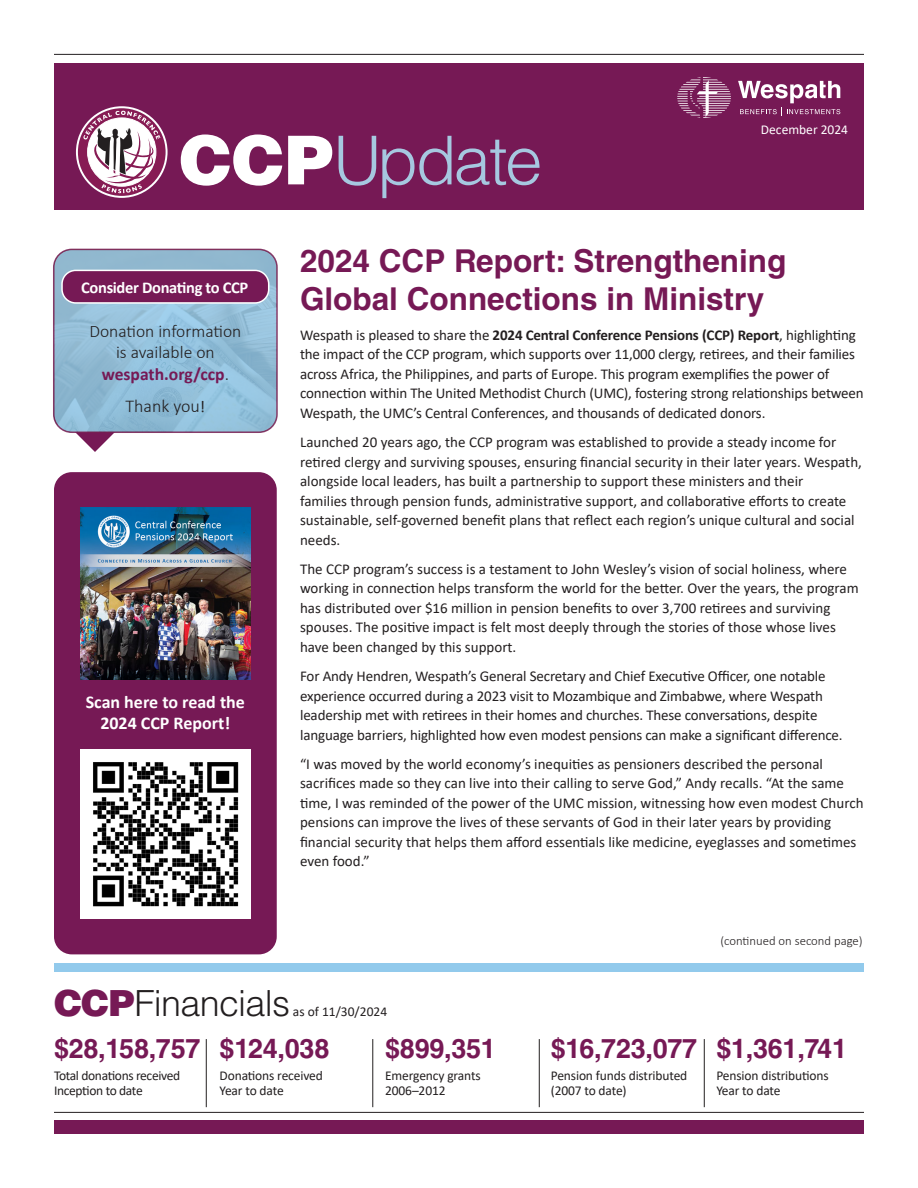
<style>
.page{position:relative;width:918px;height:1188px;background:#fff}
.page>*{position:absolute;margin:0;border:0;box-sizing:border-box;transform-origin:0 0}
.t1{font:300 67.5px "Helvetica LT Std";letter-spacing:-.04em;color:#a6c8e0}
.t2{font:300 36px "Helvetica LT Std";letter-spacing:-.02em;color:#231f20}
.A-head___Helvetica_Bold{font:700 31.5px/37.5px "Helvetica LT Std";color:#761955}
.financials___large_figure{font:700 27px "Helvetica LT Std";letter-spacing:-.01em;color:#761955}
.t3{font:700 18px/21px "Calibri";color:#fff;text-align:center}
.body_w_sp_after{font:300 18px "Calibri";color:#231f20}
.body_w_sp_after-2{font:300 17.7px/21.3px "Calibri";color:#231f20;text-align:center}
.t4{font:700 16.5px "Calibri";letter-spacing:-.02em;color:#fff}
.t5{font:15px/19.5px "Calibri";color:#231f20}
.financial_info___FL_sm{font:13.5px/15px "Calibri";letter-spacing:-.01em;color:#231f20}
.t6{font:13.5px "Calibri";color:#fff}
.t7{font:300 12.75px "Calibri";color:#231f20}
.s1{font-weight:900;color:#fff}
.s2{font-weight:700;color:#761955}
.s3{font-weight:400;font-size:16.5px}
.s4{font-weight:700}
.s5{font-weight:900;color:#761955}
</style>
<div class="page">
<div style="left:54px;top:472px;width:223px;height:482px;background:#761955;border-radius:18px"></div>
<svg style="left:66px;top:432px;width:48px;height:20px"></svg>
<svg style="left:54px;top:249px;width:223px;height:183px;background:#92bdd7"></svg>
<div style="left:53px;top:249px;width:225px;height:184px;border:2px solid #761e55;border-radius:18px"></div>
<div style="left:54px;top:1121px;width:810px;height:13px;background:#761955"></div>
<hr style="left:206px;top:1039px;width:1px;height:68px;background:#231f20">
<hr style="left:372px;top:1039px;width:1px;height:68px;background:#231f20">
<hr style="left:539px;top:1039px;width:1px;height:68px;background:#231f20">
<hr style="left:704px;top:1039px;width:1px;height:68px;background:#231f20">
<hr style="left:54px;top:1112px;width:810px;height:1px;background:#231f20">
<div style="left:54px;top:63px;width:810px;height:147px;background:#761955"></div>
<svg style="left:78px;top:108px;width:88px;height:88px"></svg>
<svg style="left:83px;top:111px;width:77px;height:82px;background:#b88fa5"></svg>
<div style="left:76px;top:106px;width:92px;height:92px;border:2px solid #fff;border-radius:50%"></div>
<hr style="left:54px;top:54px;width:810px;height:1px;background:#231f20">
<svg style="left:738px;top:81px;width:102px;height:35px"></svg>
<svg style="left:677px;top:77px;width:54px;height:41px"></svg>
<div style="left:54px;top:964px;width:810px;height:8px;background:#92caec"></div>
<div style="left:62px;top:270px;width:207px;height:33px;background:#761955;border-radius:14px"></div>
<div style="left:61px;top:270px;width:208px;height:34px;border:2px solid #fff;border-radius:14px"></div>
<img style="left:81px;top:750px;width:169px;height:169px">
<img style="left:81px;top:508px;width:169px;height:171px">
<p class="t1" style="left:179px;top:118px;width:365px"><span class="s1">CCP</span>Update</p>
<p class="t6" style="left:761px;top:120px;width:89px">December 2024</p>
<p class="t4" style="left:81px;top:276px;width:169px">Consider Donating to CCP</p>
<p class="body_w_sp_after-2" style="left:89px;top:320px;width:154px">Donation information is available on <span class="s2">wespath.org/ccp</span>.</p>
<p class="body_w_sp_after" style="left:126px;top:395px;width:81px">Thank you<span class="s3">!</span></p>
<p class="t3" style="left:86px;top:691px;width:161px">Scan here to read the<br>2024 CCP Report!</p>
<p class="A-head___Helvetica_Bold" style="left:300px;top:242px;width:488px">2024 CCP Report: Strengthening<br>Global Connections in Ministry</p>
<p class="t5" style="left:300px;top:325px;width:565px">Wespath is pleased to share the <span class="s4">2024 Central Conference Pensions (CCP) Report</span>, highlighting the impact of the CCP program, which supports over 11,000 clergy, retirees, and their families across Africa, the Philippines, and parts of Europe. This program exemplifies the power of connection within The United Methodist Church (UMC), fostering strong relationships between Wespath, the UMC’s Central Conferences, and thousands of dedicated donors.</p>
<p class="t5" style="left:300px;top:432px;width:563px">Launched 20 years ago, the CCP program was established to provide a steady income for retired clergy and surviving spouses, ensuring financial security in their later years. Wespath, alongside local leaders, has built a partnership to support these ministers and their<br>families through pension funds, administrative support, and collaborative efforts to create sustainable, self-governed benefit plans that reflect each region’s unique cultural and social needs.</p>
<p class="t5" style="left:300px;top:559px;width:560px">The CCP program’s success is a testament to John Wesley’s vision of social holiness, where working in connection helps transform the world for the better. Over the years, the program has distributed over $16 million in pension benefits to over 3,700 retirees and surviving spouses. The positive impact is felt most deeply through the stories of those whose lives have been changed by this support.</p>
<p class="t5" style="left:300px;top:666px;width:544px">For Andy Hendren, Wespath’s General Secretary and Chief Executive Officer, one notable experience occurred during a 2023 visit to Mozambique and Zimbabwe, where Wespath leadership met with retirees in their homes and churches. These conversations, despite language barriers, highlighted how even modest pensions can make a significant difference.</p>
<p class="t5" style="left:300px;top:754px;width:565px">“I was moved by the world economy’s inequities as pensioners described the personal sacrifices made so they can live into their calling to serve God,” Andy recalls. “At the same time, I was reminded of the power of the UMC mission, witnessing how even modest Church pensions can improve the lives of these servants of God in their later years by providing financial security that helps them afford essentials like medicine, eyeglasses and sometimes even food.”</p>
<p class="t7" style="left:720px;top:933px;width:144px">(continued on second page)</p>
<p class="t2" style="left:54px;top:981px;width:238px"><span class="s5">CCP</span>Financials</p>
<p class="financial_info___FL_sm" style="left:293px;top:1004px;width:96px">as of 11/30/2024</p>
<p class="financials___large_figure" style="left:54px;top:1032px;width:148px">$28,158,757</p>
<p class="financial_info___FL_sm" style="left:54px;top:1068px;width:128px">Total donations received<br>Inception to date</p>
<p class="financials___large_figure" style="left:220px;top:1032px;width:111px">$124,038</p>
<p class="financial_info___FL_sm" style="left:220px;top:1068px;width:105px">Donations received<br>Year to date</p>
<p class="financials___large_figure" style="left:385px;top:1032px;width:112px">$899,351</p>
<p class="financial_info___FL_sm" style="left:385px;top:1068px;width:97px">Emergency grants<br>2006–2012</p>
<p class="financials___large_figure" style="left:551px;top:1032px;width:148px">$16,723,077</p>
<p class="financial_info___FL_sm" style="left:551px;top:1068px;width:138px">Pension funds distributed (2007 to date)</p>
<p class="financials___large_figure" style="left:716px;top:1032px;width:132px">$1,361,741</p>
<p class="financial_info___FL_sm" style="left:716px;top:1068px;width:114px">Pension distributions<br>Year to date</p>
</div>
